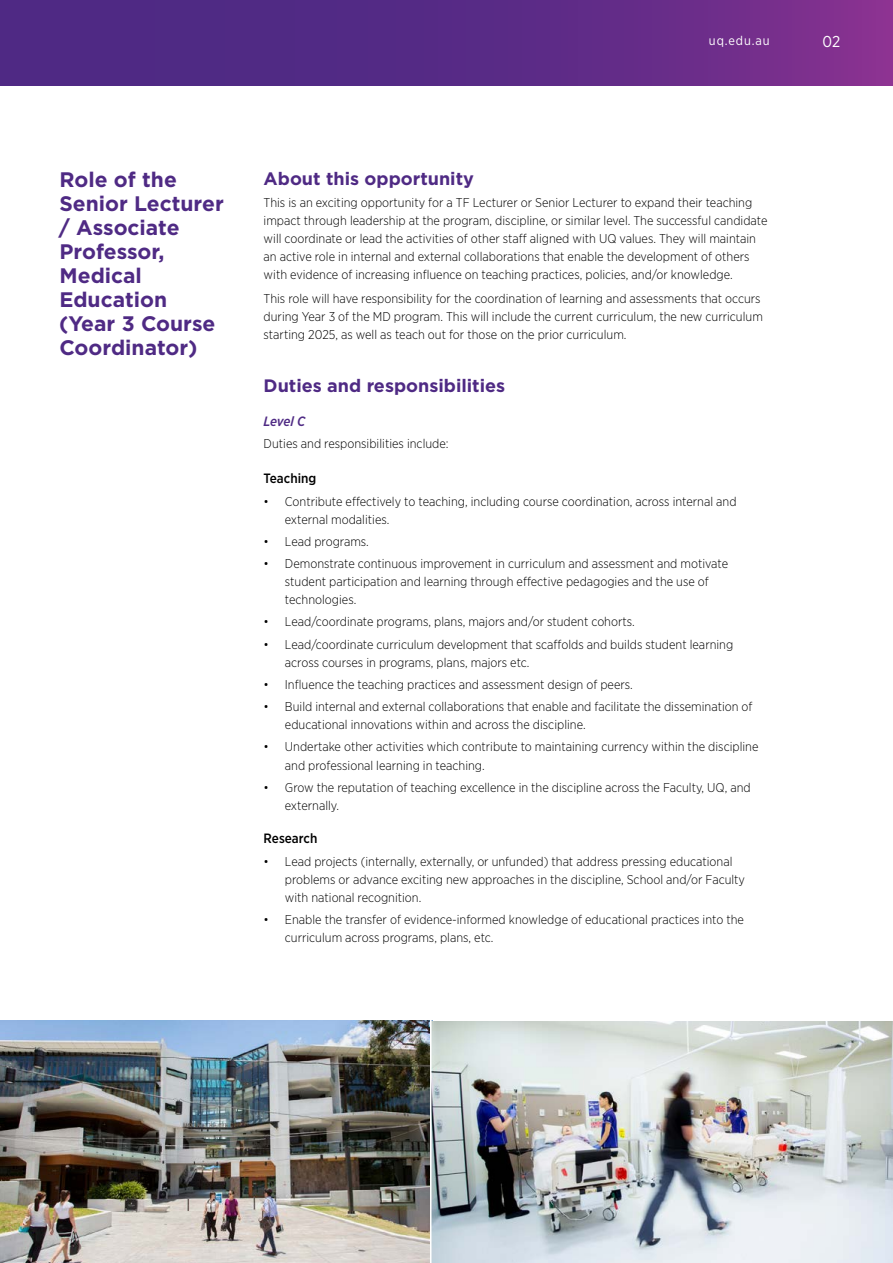
<style>
.page{position:relative;width:893px;height:1263px;background:#fff}
.page>*{position:absolute;margin:0;border:0;box-sizing:border-box;transform-origin:0 0}
.t1{font:700 21px/24px "Gotham";color:#4f2a84}
.t2{font:700 18px "Gotham";color:#4f2a84}
.t3{font:15.75px "Gotham Narrow";color:#fff}
.t4{font:500 13.5px "Gotham Narrow";color:#000}
.t5{font:italic 500 13.5px "Gotham Narrow";letter-spacing:-.02em;color:#4f2a84}
.t6{font:300 12.75px/18px "Gotham Narrow";color:#000}
.t7{font:12.75px "Gotham Narrow";letter-spacing:.07em;color:#fff}
</style>
<div class="page">
<svg style="left:0;top:0;width:893px;height:85px;background:#5e2b87"></svg>
<img style="left:0;top:1020px;width:433px;height:243px">
<img style="left:431px;top:1021px;width:462px;height:242px">
<hr style="left:430px;top:1013px;width:1px;height:250px;background:#fff">
<p class="t7" style="left:709px;top:33px;width:62px">uq.edu.au</p>
<p class="t3" style="left:822px;top:32px;width:19px">02</p>
<h1 class="t1" style="left:59px;top:167px;width:166px">Role of the<br>Senior Lecturer / Associate<br>Professor,<br>Medical<br>Education (Year 3 Course<br>Coordinator)</h1>
<h2 class="t2" style="left:264px;top:166px;width:212px">About this opportunity</h2>
<p class="t6" style="left:264px;top:193px;width:505px">This is an exciting opportunity for a TF Lecturer or Senior Lecturer to expand their teaching impact through leadership at the program, discipline, or similar level. The successful candidate will coordinate or lead the activities of other staff aligned with UQ values. They will maintain an active role in internal and external collaborations that enable the development of others with evidence of increasing influence on teaching practices, policies, and/or knowledge.</p>
<p class="t6" style="left:264px;top:289px;width:501px">This role will have responsibility for the coordination of learning and assessments that occurs during Year 3 of the MD program. This will include the current curriculum, the new curriculum starting 2025, as well as teach out for those on the prior curriculum.</p>
<h2 class="t2" style="left:264px;top:374px;width:243px">Duties and responsibilities</h2>
<p class="t5" style="left:264px;top:412px;width:43px">Level C</p>
<p class="t6" style="left:264px;top:434px;width:187px">Duties and responsibilities include:</p>
<p class="t4" style="left:264px;top:470px;width:54px">Teaching</p>
<p class="t6" style="left:285px;top:492px;width:453px;text-indent:-21px">• Contribute effectively to teaching, including course coordination, across internal and external modalities.</p>
<p class="t6" style="left:264px;top:532px;width:107px">• Lead programs.</p>
<p class="t6" style="left:285px;top:554px;width:445px;text-indent:-21px">• Demonstrate continuous improvement in curriculum and assessment and motivate student participation and learning through effective pedagogies and the use of technologies.</p>
<p class="t6" style="left:264px;top:613px;width:373px">• Lead/coordinate programs, plans, majors and/or student cohorts.</p>
<p class="t6" style="left:285px;top:635px;width:450px;text-indent:-21px">• Lead/coordinate curriculum development that scaffolds and builds student learning across courses in programs, plans, majors etc.</p>
<p class="t6" style="left:264px;top:675px;width:371px">• Influence the teaching practices and assessment design of peers.</p>
<p class="t6" style="left:285px;top:697px;width:469px;text-indent:-21px">• Build internal and external collaborations that enable and facilitate the dissemination of educational innovations within and across the discipline.</p>
<p class="t6" style="left:285px;top:738px;width:475px;text-indent:-21px">• Undertake other activities which contribute to maintaining currency within the discipline and professional learning in teaching.</p>
<p class="t6" style="left:285px;top:778px;width:467px;text-indent:-21px">• Grow the reputation of teaching excellence in the discipline across the Faculty, UQ, and externally.</p>
<p class="t4" style="left:264px;top:830px;width:55px">Research</p>
<p class="t6" style="left:285px;top:852px;width:462px;text-indent:-21px">• Lead projects (internally, externally, or unfunded) that address pressing educational problems or advance exciting new approaches in the discipline, School and/or Faculty with national recognition.</p>
<p class="t6" style="left:285px;top:910px;width:461px;text-indent:-21px">• Enable the transfer of evidence-informed knowledge of educational practices into the curriculum across programs, plans, etc.</p>
</div>
